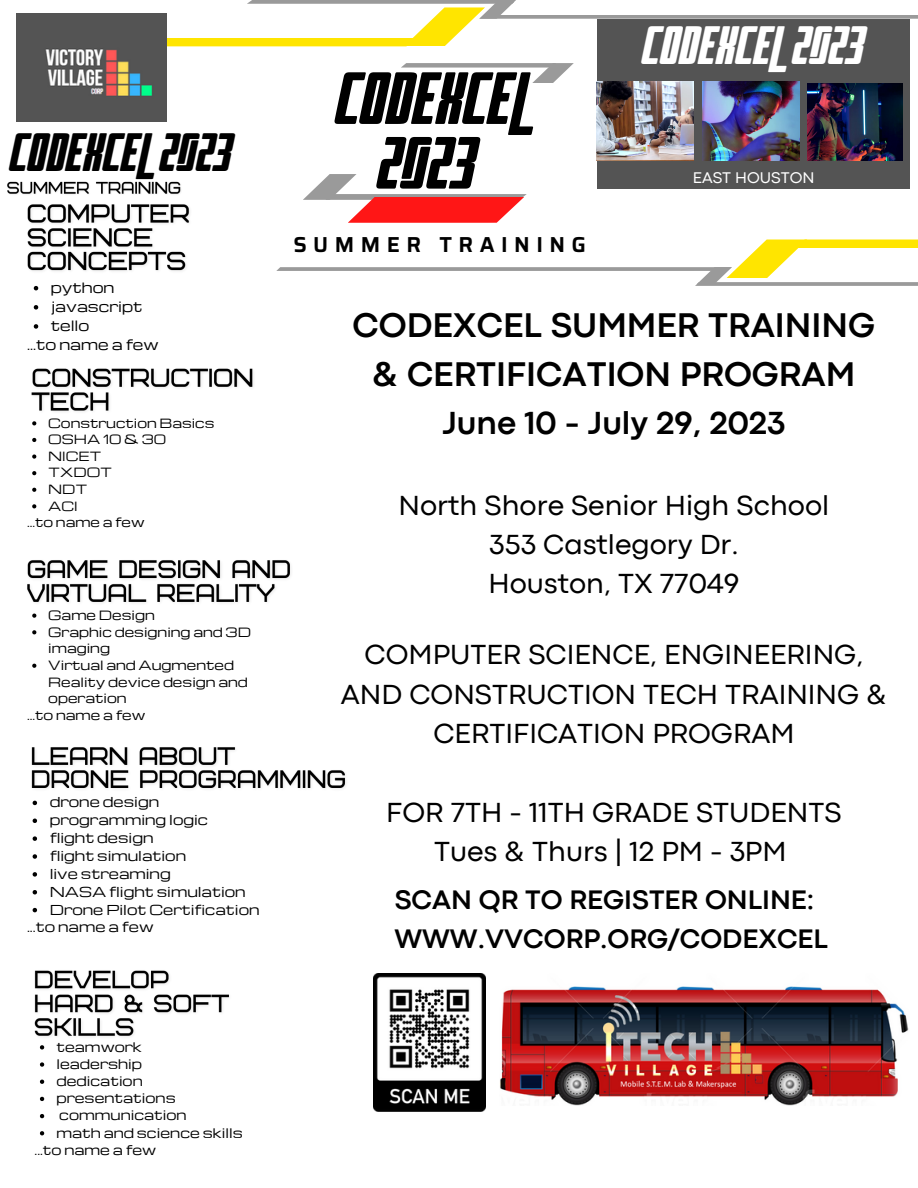
<style>
.page{position:relative;width:918px;height:1188px;background:#fff}
.page>*{position:absolute;margin:0;border:0;box-sizing:border-box;transform-origin:0 0}
.t1{font:italic 61.5px "B Pimperial";color:#000}
.t2{font:italic 45px "B Pimperial";color:#000}
.t3{font:italic 45px "B Pimperial";color:#fff}
.t4{font:700 35.7px/49.5px "Codec Pro";color:#000;text-align:center}
.t5{font:700 33.3px "Codec Pro";color:#000}
.t6{font:28.8px/39.3px "Codec Pro";color:#000;text-align:center}
.t7{font:700 27.9px/38.5px "Codec Pro";color:#000}
.t8{font:600 21.75px "Saira";letter-spacing:.3em;color:#000}
.t9{font:16.2px "Codec Pro";color:#fff}
.t10{font:13.95px "Michroma";color:#000}
.t11{font:13.35px "Michroma";color:#000}
.t12{font:12.9px "Michroma";color:#000}
.t13{font:12.45px "Michroma";color:#000}
</style>
<div class="page">
<svg style="left:167px;top:0;width:751px;height:46px"></svg>
<svg style="left:276px;top:240px;width:642px;height:46px"></svg>
<svg style="left:303px;top:174px;width:224px;height:49px"></svg>
<svg style="left:401px;top:63px;width:173px;height:20px"></svg>
<div style="left:597px;top:19px;width:313px;height:169px;background:#545454"></div>
<img style="left:702px;top:82px;width:97px;height:79px">
<img style="left:597px;top:82px;width:97px;height:79px">
<img style="left:808px;top:83px;width:94px;height:78px">
<img style="left:374px;top:973px;width:111px;height:138px">
<img style="left:27px;top:560px;width:264px;height:56px">
<svg style="left:32px;top:614px;width:4px;height:4px"></svg>
<svg style="left:32px;top:630px;width:4px;height:4px"></svg>
<svg style="left:32px;top:664px;width:4px;height:4px"></svg>
<img style="left:31px;top:747px;width:315px;height:56px">
<img style="left:500px;top:986px;width:409px;height:120px">
<img style="left:27px;top:204px;width:163px;height:67px">
<svg style="left:34px;top:286px;width:4px;height:4px"></svg>
<svg style="left:34px;top:305px;width:4px;height:5px"></svg>
<svg style="left:34px;top:324px;width:4px;height:5px"></svg>
<img style="left:31px;top:368px;width:223px;height:58px">
<svg style="left:32px;top:421px;width:4px;height:4px"></svg>
<svg style="left:32px;top:438px;width:4px;height:4px"></svg>
<svg style="left:32px;top:454px;width:4px;height:5px"></svg>
<svg style="left:32px;top:471px;width:4px;height:4px"></svg>
<svg style="left:32px;top:488px;width:4px;height:4px"></svg>
<svg style="left:32px;top:504px;width:4px;height:4px"></svg>
<svg style="left:33px;top:801px;width:4px;height:4px"></svg>
<svg style="left:33px;top:819px;width:4px;height:4px"></svg>
<svg style="left:33px;top:836px;width:4px;height:5px"></svg>
<svg style="left:33px;top:854px;width:4px;height:5px"></svg>
<svg style="left:33px;top:872px;width:4px;height:5px"></svg>
<svg style="left:33px;top:890px;width:4px;height:4px"></svg>
<svg style="left:33px;top:908px;width:4px;height:4px"></svg>
<img style="left:34px;top:970px;width:196px;height:78px">
<svg style="left:40px;top:1045px;width:4px;height:5px"></svg>
<svg style="left:40px;top:1062px;width:4px;height:5px"></svg>
<svg style="left:40px;top:1080px;width:4px;height:4px"></svg>
<svg style="left:40px;top:1097px;width:4px;height:4px"></svg>
<svg style="left:40px;top:1114px;width:4px;height:4px"></svg>
<svg style="left:40px;top:1131px;width:4px;height:4px"></svg>
<img style="left:7px;top:181px;width:174px;height:14px">
<img style="left:16px;top:13px;width:151px;height:108px">
<h1 class="t1" style="left:332px;top:61px;width:191px">codexcel</h1>
<h2 class="t2" style="left:7px;top:125px;width:223px">codexcel 2023</h2>
<h1 class="t1" style="left:374px;top:126px;width:100px">2023</h1>
<p class="t8" style="left:293px;top:227px;width:294px">SUMMER TRAINING</p>
<h2 class="t3" style="left:640px;top:19px;width:223px">codexcel 2023</h2>
<p class="t9" style="left:693px;top:172px;width:123px">EAST HOUSTON</p>
<p class="t10" style="left:51px;top:277px;width:65px">python</p>
<p class="t10" style="left:51px;top:296px;width:93px">javascript</p>
<p class="t10" style="left:51px;top:315px;width:40px">tello</p>
<p class="t10" style="left:27px;top:334px;width:133px">...to name a few</p>
<p class="t13" style="left:48px;top:413px;width:168px">Construction Basics</p>
<p class="t13" style="left:48px;top:430px;width:120px">OSHA 10 &amp; 30</p>
<p class="t13" style="left:48px;top:446px;width:55px">NICET</p>
<p class="t13" style="left:48px;top:463px;width:66px">TXDOT</p>
<p class="t13" style="left:48px;top:480px;width:41px">NDT</p>
<p class="t13" style="left:48px;top:496px;width:31px">ACI</p>
<p class="t13" style="left:27px;top:513px;width:119px">...to name a few</p>
<p class="t13" style="left:48px;top:605px;width:108px">Game Design</p>
<p class="t13" style="left:48px;top:622px;width:204px">Graphic designing and 3D</p>
<p class="t13" style="left:48px;top:639px;width:63px">imaging</p>
<p class="t13" style="left:48px;top:656px;width:187px">Virtual and Augmented</p>
<p class="t13" style="left:48px;top:672px;width:201px">Reality device design and</p>
<p class="t13" style="left:48px;top:689px;width:80px">operation</p>
<p class="t13" style="left:27px;top:706px;width:120px">...to name a few</p>
<p class="t11" style="left:50px;top:792px;width:111px">drone design</p>
<p class="t11" style="left:50px;top:810px;width:160px">programming logic</p>
<p class="t11" style="left:50px;top:828px;width:105px">flight design</p>
<p class="t11" style="left:50px;top:846px;width:138px">flight simulation</p>
<p class="t11" style="left:50px;top:863px;width:122px">live streaming</p>
<p class="t11" style="left:50px;top:881px;width:197px">NASA flight simulation</p>
<p class="t11" style="left:50px;top:899px;width:211px">Drone Pilot Certification</p>
<p class="t11" style="left:27px;top:917px;width:128px">...to name a few</p>
<p class="t12" style="left:56px;top:1037px;width:87px">teamwork</p>
<p class="t12" style="left:56px;top:1054px;width:87px">leadership</p>
<p class="t12" style="left:56px;top:1071px;width:88px">dedication</p>
<p class="t12" style="left:56px;top:1088px;width:121px">presentations</p>
<p class="t12" style="left:59px;top:1105px;width:129px">communication</p>
<p class="t12" style="left:56px;top:1123px;width:188px">math and science skills</p>
<p class="t12" style="left:35px;top:1140px;width:123px">...to name a few</p>
<p class="t4" style="left:353px;top:303px;width:524px">CODEXCEL SUMMER TRAINING &amp; CERTIFICATION PROGRAM</p>
<p class="t5" style="left:442px;top:411px;width:344px">June 10 - July 29, 2023</p>
<p class="t6" style="left:399px;top:488px;width:432px">North Shore Senior High School<br>353 Castlegory Dr.<br>Houston, TX 77049</p>
<p class="t6" style="left:341px;top:637px;width:548px">COMPUTER SCIENCE, ENGINEERING,<br>AND CONSTRUCTION TECH TRAINING &amp;<br>CERTIFICATION PROGRAM</p>
<p class="t6" style="left:386px;top:795px;width:457px">FOR 7TH - 11TH GRADE STUDENTS<br>Tues &amp; Thurs | 12 PM - 3PM</p>
<p class="t7" style="left:394px;top:883px;width:435px">SCAN QR TO REGISTER ONLINE:<br>WWW.VVCORP.ORG/CODEXCEL</p>
</div>
